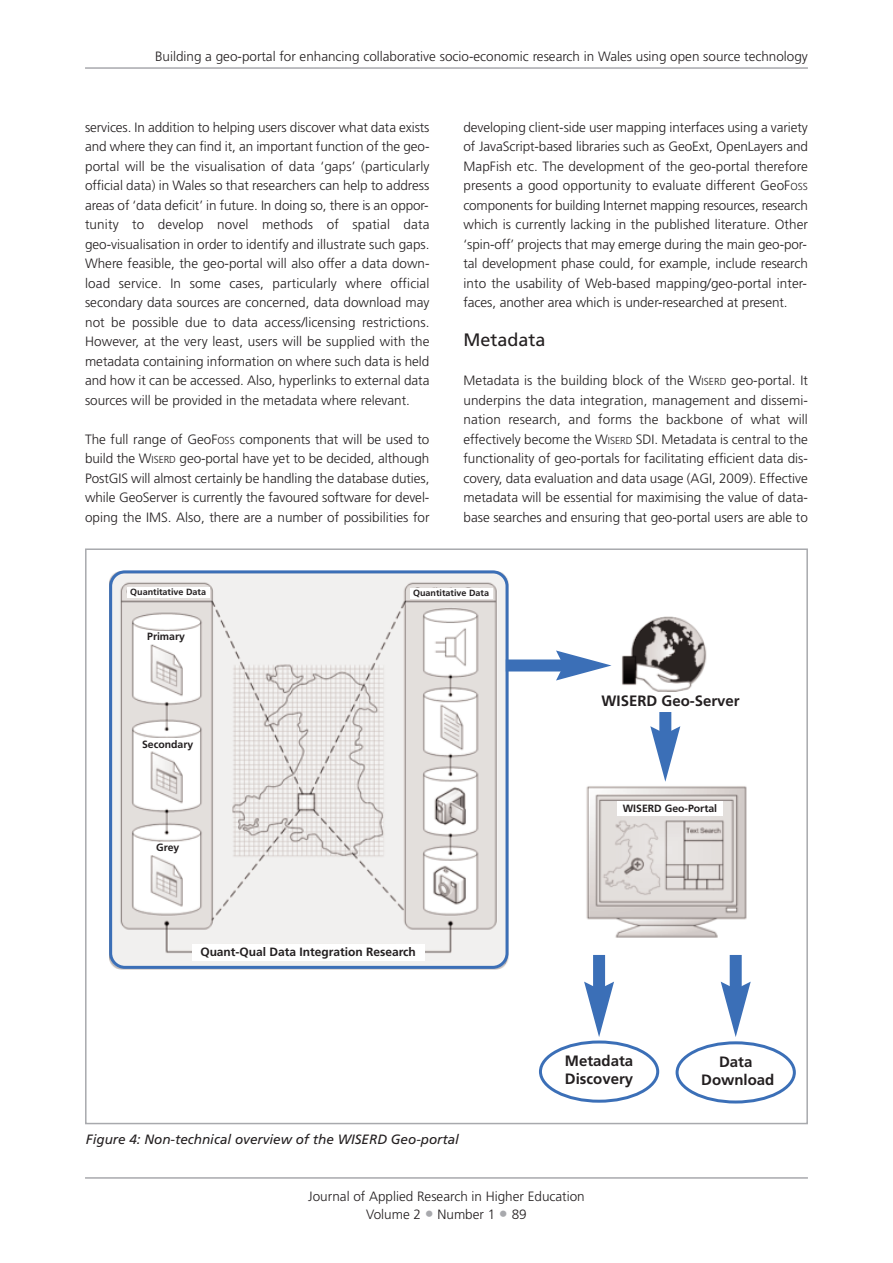
<style>
.page{position:relative;width:893px;height:1263px;background:#fff}
.page>*{position:absolute;margin:0;border:0;box-sizing:border-box;transform-origin:0 0}
.t1{font:18px "Frutiger";color:#231f20}
.t2{font:700 15px/18px "Frutiger";color:#231f20}
.t3{font:300 13.5px/19.5px "Frutiger";color:#231f20;text-align:justify}
.t4{font:italic 13.5px "Frutiger";color:#231f20}
.t5{font:700 12px "Frutiger";color:#231f20}
.t6{font:700 10.5px "Frutiger";color:#231f20}
.t7{font:700 9px "Frutiger";color:#231f20}
.s1{font-size:10.2px}
.s2{font-size:18px;color:#a8a9ad}
</style>
<div class="page">
<hr style="left:85px;top:67px;width:723px;height:2px;background:#a8a9ad">
<hr style="left:85px;top:1177px;width:723px;height:2px;background:#a8a9ad">
<img style="left:118px;top:581px;width:629px;height:389px">
<svg style="left:109px;top:570px;width:399px;height:399px"></svg>
<div style="left:192px;top:944px;width:232px;height:17px;background:#fff"></div>
<div style="left:617px;top:802px;width:106px;height:14px;background:#fff"></div>
<div style="left:512px;top:598px;width:97px;height:121px;background:#fff"></div>
<div style="left:624px;top:711px;width:97px;height:66px;background:#fff"></div>
<div style="left:549px;top:940px;width:231px;height:106px;background:#fff"></div>
<div style="left:586px;top:694px;width:169px;height:17px;background:#fff"></div>
<div style="left:506px;top:659px;width:60px;height:12px;background:#3b6fb7"></div>
<svg style="left:556px;top:650px;width:55px;height:30px"></svg>
<div style="left:659px;top:712px;width:12px;height:25px;background:#3b6fb7"></div>
<svg style="left:650px;top:726px;width:30px;height:56px"></svg>
<div style="left:730px;top:955px;width:12px;height:37px;background:#3b6fb7"></div>
<svg style="left:676px;top:982px;width:120px;height:121px"></svg>
<div style="left:593px;top:955px;width:12px;height:37px;background:#3b6fb7"></div>
<svg style="left:539px;top:982px;width:120px;height:121px"></svg>
<div style="left:127px;top:587px;width:83px;height:11px;background:#fff"></div>
<div style="left:136px;top:632px;width:60px;height:12px;background:#fff"></div>
<div style="left:137px;top:739px;width:61px;height:12px;background:#fff"></div>
<div style="left:137px;top:842px;width:61px;height:12px;background:#fff"></div>
<div style="left:410px;top:588px;width:82px;height:10px;background:#fff"></div>
<p class="t3" style="left:155px;top:48px;width:654px">Building a geo-portal for enhancing collaborative socio-economic research in Wales using open source technology</p>
<p class="t3" style="left:85px;top:118px;width:346px">services. In addition to helping users discover what data exists and where they can find it, an important function of the geo&shy;portal will be the visualisation of data ‘gaps’ (particularly official data) in Wales so that researchers can help to address areas of ‘data deficit’ in future. In doing so, there is an oppor&shy;tunity to develop novel methods of spatial data geo-visualisation in order to identify and illustrate such gaps.<br>Where feasible, the geo-portal will also offer a data down&shy;load service. In some cases, particularly where official secondary data sources are concerned, data download may not be possible due to data access/licensing restrictions.<br>However, at the very least, users will be supplied with the metadata containing information on where such data is held and how it can be accessed. Also, hyperlinks to external data sources will be provided in the metadata where relevant.</p>
<p class="t3" style="left:85px;top:430px;width:346px">The full range of GeoF<span class="s1">OSS</span> components that will be used to build the W<span class="s1">ISERD</span> geo-portal have yet to be decided, although PostGIS will almost certainly be handling the database duties, while GeoServer is currently the favoured software for devel&shy;oping the IMS. Also, there are a number of possibilities for</p>
<p class="t3" style="left:463px;top:118px;width:346px">developing client-side user mapping interfaces using a variety of JavaScript-based libraries such as GeoExt, OpenLayers and MapFish etc. The development of the geo-portal therefore presents a good opportunity to evaluate different GeoF<span class="s1">OSS </span>components for building Internet mapping resources, research which is currently lacking in the published literature. Other ‘spin-off’ projects that may emerge during the main geo-por&shy;tal development phase could, for example, include research into the usability of Web-based mapping/geo-portal inter&shy;faces, another area which is under-researched at present.</p>
<h1 class="t1" style="left:463px;top:332px;width:83px">Metadata</h1>
<p class="t3" style="left:463px;top:372px;width:346px">Metadata is the building block of the W<span class="s1">ISERD</span> geo-portal. It underpins the data integration, management and dissemi&shy;nation research, and forms the backbone of what will effectively become the W<span class="s1">ISERD</span> SDI. Metadata is central to the functionality of geo-portals for facilitating efficient data dis&shy;covery, data evaluation and data usage (AGI, 2009). Effective metadata will be essential for maximising the value of data&shy;base searches and ensuring that geo-portal users are able to</p>
<p class="t7" style="left:130px;top:588px;width:77px">Quantitative Data</p>
<p class="t6" style="left:147px;top:632px;width:39px">Primary</p>
<p class="t6" style="left:142px;top:740px;width:53px">Secondary</p>
<p class="t6" style="left:156px;top:843px;width:25px">Grey</p>
<p class="t7" style="left:413px;top:589px;width:77px">Quantitative Data</p>
<p class="t5" style="left:200px;top:947px;width:217px">Quant-Qual Data Integration Research</p>
<p class="t4" style="left:86px;top:1133px;width:375px">Figure 4: Non-technical overview of the WISERD Geo-portal</p>
<p class="t2" style="left:602px;top:693px;width:140px">WISERD Geo-Server</p>
<p class="t6" style="left:623px;top:804px;width:96px">WISERD Geo-Portal</p>
<p class="t2" style="left:565px;top:1053px;width:70px">Metadata<br>Discovery</p>
<p class="t2" style="left:701px;top:1054px;width:75px;text-align:center">Data<br>Download</p>
<p class="t3" style="left:308px;top:1188px;width:278px;line-height:18px;text-align:center">Journal of Applied Research in Higher Education<br>Volume 2 <span class="s2">•</span> Number 1 <span class="s2">•</span> 89</p>
</div>
